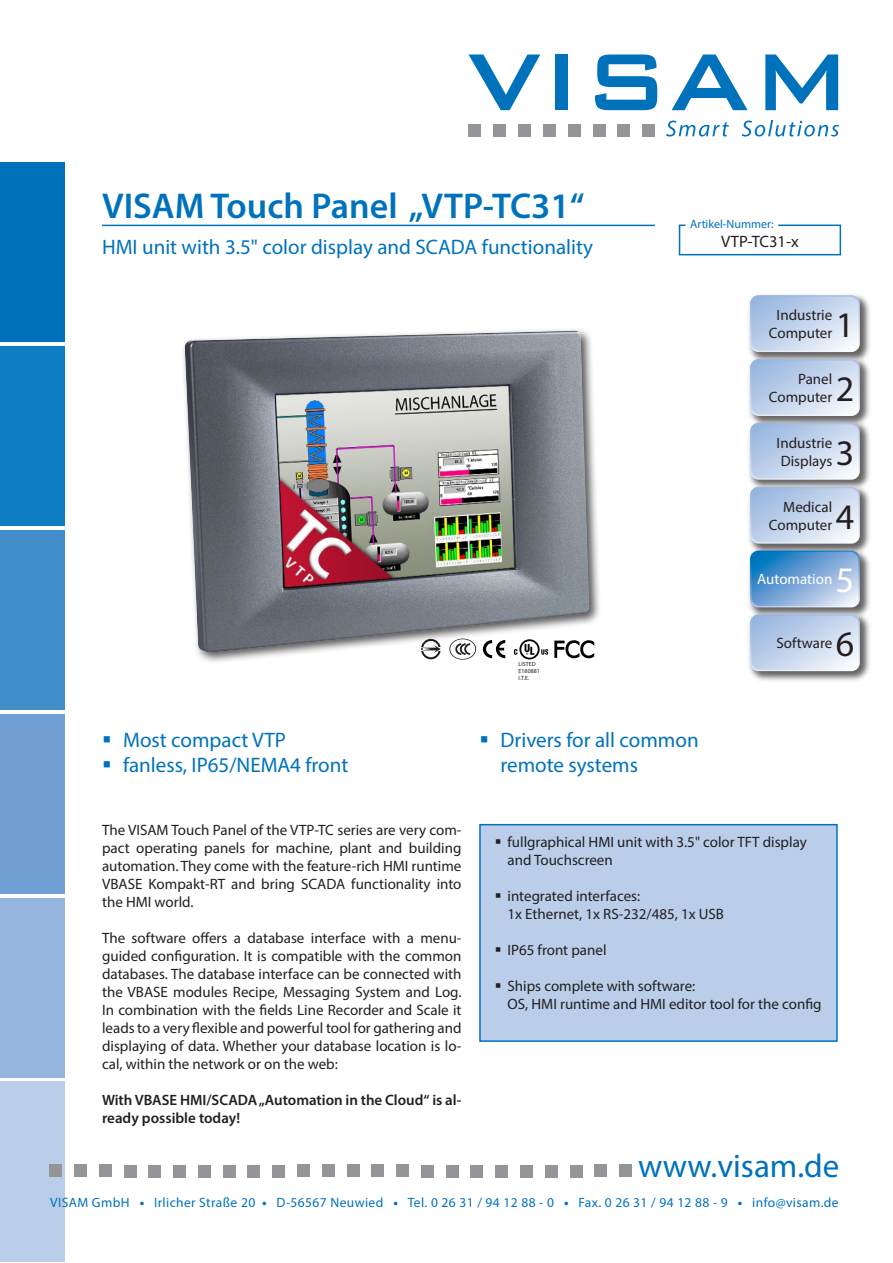
<style>
.page{position:relative;width:893px;height:1263px;background:#fff}
.page>*{position:absolute;margin:0;border:0;box-sizing:border-box;transform-origin:0 0}
.t1{font:600 36px "Myriad Pro";color:#0072bc}
.t2{font:36px "Myriad Pro";color:#231f20}
.t3{font:36px "Myriad Pro";color:#fff}
.t4{font:33px "Myriad Pro";color:#0072bc}
.t5{font:21px "Myriad Pro";color:#0072bc}
.t6{font:16.5px "Myriad Pro";color:#231f20}
.t7{font:15px/18px "Myriad Pro";color:#231f20;text-align:right}
.t8{font:600 15px/18px "Myriad Pro";color:#231f20}
.t9{font:15px "Myriad Pro";color:#fff}
.t10{font:13.5px "Myriad Pro";letter-spacing:.03em;color:#0072bc}
.t11{font:12px "Myriad Pro";color:#0072bc}
.t12{font:6px "Myriad Pro";color:#231f20}
.s1{font-weight:700}
</style>
<div class="page">
<img style="left:749px;top:295px;width:121px;height:61px">
<svg style="left:750px;top:295px;width:110px;height:57px;background:#c5d5ec"></svg>
<img style="left:749px;top:356px;width:121px;height:63px">
<svg style="left:750px;top:359px;width:110px;height:57px;background:#c5d5ec"></svg>
<div style="left:0;top:1081px;width:65px;height:181px;background:#bacde9"></div>
<div style="left:0;top:162px;width:65px;height:180px;background:#0072bc"></div>
<div style="left:0;top:346px;width:65px;height:180px;background:#0d7ec3"></div>
<div style="left:0;top:530px;width:65px;height:180px;background:#448dcb"></div>
<div style="left:0;top:714px;width:65px;height:179px;background:#70a0d5"></div>
<div style="left:0;top:898px;width:65px;height:179px;background:#95b5de"></div>
<div style="left:124px;top:1165px;width:12px;height:12px;background:#939598"></div>
<div style="left:149px;top:1165px;width:12px;height:12px;background:#939598"></div>
<div style="left:173px;top:1165px;width:13px;height:12px;background:#939598"></div>
<div style="left:198px;top:1165px;width:13px;height:12px;background:#939598"></div>
<div style="left:223px;top:1165px;width:12px;height:12px;background:#939598"></div>
<div style="left:248px;top:1165px;width:12px;height:12px;background:#939598"></div>
<div style="left:272px;top:1165px;width:13px;height:12px;background:#939598"></div>
<div style="left:50px;top:1164px;width:12px;height:13px;background:#939598"></div>
<div style="left:74px;top:1164px;width:13px;height:13px;background:#939598"></div>
<div style="left:99px;top:1164px;width:12px;height:13px;background:#939598"></div>
<div style="left:421px;top:1165px;width:13px;height:12px;background:#939598"></div>
<div style="left:446px;top:1165px;width:12px;height:12px;background:#939598"></div>
<div style="left:471px;top:1165px;width:12px;height:12px;background:#939598"></div>
<div style="left:495px;top:1165px;width:13px;height:12px;background:#939598"></div>
<div style="left:520px;top:1165px;width:13px;height:12px;background:#939598"></div>
<div style="left:545px;top:1165px;width:12px;height:12px;background:#939598"></div>
<div style="left:570px;top:1165px;width:12px;height:12px;background:#939598"></div>
<div style="left:297px;top:1164px;width:13px;height:13px;background:#939598"></div>
<div style="left:322px;top:1164px;width:12px;height:13px;background:#939598"></div>
<div style="left:347px;top:1164px;width:12px;height:13px;background:#939598"></div>
<div style="left:372px;top:1164px;width:12px;height:13px;background:#939598"></div>
<div style="left:396px;top:1164px;width:13px;height:13px;background:#939598"></div>
<div style="left:595px;top:1164px;width:12px;height:13px;background:#939598"></div>
<div style="left:619px;top:1164px;width:13px;height:13px;background:#939598"></div>
<svg style="left:679px;top:225px;width:162px;height:30px"></svg>
<img style="left:749px;top:419px;width:121px;height:64px">
<svg style="left:750px;top:423px;width:110px;height:57px;background:#c5d5eb"></svg>
<img style="left:749px;top:483px;width:121px;height:63px">
<svg style="left:750px;top:487px;width:110px;height:57px;background:#c5d4eb"></svg>
<img style="left:749px;top:546px;width:121px;height:65px">
<svg style="left:750px;top:550px;width:110px;height:57px;background:#76a8d6"></svg>
<img style="left:749px;top:611px;width:121px;height:70px">
<svg style="left:750px;top:614px;width:110px;height:57px;background:#c5d5ec"></svg>
<svg style="left:468px;top:54px;width:72px;height:56px"></svg>
<div style="left:555px;top:54px;width:13px;height:56px;background:#0072bc"></div>
<svg style="left:595px;top:54px;width:62px;height:56px"></svg>
<svg style="left:672px;top:54px;width:76px;height:56px"></svg>
<svg style="left:765px;top:54px;width:73px;height:56px"></svg>
<div style="left:468px;top:124px;width:13px;height:12px;background:#939598"></div>
<div style="left:493px;top:124px;width:13px;height:12px;background:#939598"></div>
<div style="left:518px;top:124px;width:13px;height:12px;background:#939598"></div>
<div style="left:543px;top:124px;width:12px;height:12px;background:#939598"></div>
<div style="left:568px;top:124px;width:12px;height:12px;background:#939598"></div>
<div style="left:593px;top:124px;width:12px;height:12px;background:#939598"></div>
<div style="left:618px;top:124px;width:12px;height:12px;background:#939598"></div>
<div style="left:642px;top:124px;width:13px;height:12px;background:#939598"></div>
<svg style="left:666px;top:121px;width:63px;height:16px"></svg>
<svg style="left:742px;top:120px;width:97px;height:17px"></svg>
<hr style="left:102px;top:225px;width:553px;height:1px;background:#0072bc">
<div style="left:479px;top:824px;width:359px;height:218px;background:#bacde9;border:2px solid #0072bc"></div>
<div style="left:181px;top:327px;width:421px;height:337px;background:#231f20;opacity:.75"></div>
<img style="left:184px;top:331px;width:405px;height:321px">
<p class="t1" style="left:102px;top:183px;width:484px">VISAM Touch Panel „VTP-TC31“</p>
<p class="t5" style="left:102px;top:234px;width:492px">HMI unit with 3.5" color display and SCADA functionality</p>
<p class="t6" style="left:721px;top:231px;width:79px">VTP-TC31-x</p>
<p class="t11" style="left:690px;top:216px;width:85px">Artikel-Nummer:</p>
<p class="t7" style="left:769px;top:306px;width:65px;text-align:center">Industrie<br>Computer</p>
<p class="t7" style="left:769px;top:370px;width:65px">Panel<br>Computer</p>
<h1 class="t2" style="left:836px;top:367px;width:20px">2</h1>
<h1 class="t2" style="left:836px;top:303px;width:20px">1</h1>
<p class="t7" style="left:777px;top:433px;width:57px;text-align:left">Industrie<br>Displays</p>
<h1 class="t2" style="left:836px;top:431px;width:20px">3</h1>
<p class="t7" style="left:769px;top:497px;width:65px">Medical<br>Computer</p>
<h1 class="t2" style="left:836px;top:494px;width:20px">4</h1>
<p class="t9" style="left:757px;top:570px;width:77px">Automation</p>
<h1 class="t3" style="left:836px;top:558px;width:20px">5</h1>
<p class="t12" style="left:519px;top:660px;width:19px">LISTED</p>
<p class="t12" style="left:519px;top:667px;width:23px">E180881</p>
<p class="t12" style="left:519px;top:674px;width:12px">I.T.E.</p>
<p class="t7" style="left:776px;top:634px;width:57px">Software</p>
<h1 class="t2" style="left:836px;top:622px;width:20px">6</h1>
<p class="t5" style="left:102px;top:726px;width:185px">▪ Most compact VTP</p>
<p class="t5" style="left:102px;top:752px;width:248px">▪ fanless, IP65/NEMA4 front</p>
<p class="t7" style="left:102px;top:821px;width:361px;text-align:justify">The VISAM Touch Panel of the VTP-TC series are very com&shy;pact operating panels for machine, plant and building automation. They come with the feature-rich HMI runtime VBASE Kompakt-RT and bring SCADA functionality into the HMI world.</p>
<p class="t7" style="left:102px;top:929px;width:361px;text-align:justify">The software offers a database interface with a menu&shy;guided configuration. It is compatible with the common databases. The database interface can be connected with the VBASE modules Recipe, Messaging System and Log.<br>In combination with the fields Line Recorder and Scale it leads to a very flexible and powerful tool for gathering and displaying of data. Whether your database location is lo&shy;cal, within the network or on the web:</p>
<p class="t8" style="left:102px;top:1091px;width:361px">With VBASE HMI/SCADA „Automation in the Cloud“ is al&shy;ready possible today!</p>
<p class="t5" style="left:479px;top:726px;width:221px">▪ Drivers for all common</p>
<p class="t5" style="left:500px;top:752px;width:139px">remote systems</p>
<p class="t7" style="left:507px;top:833px;width:301px;text-align:left;text-indent:-13px">▪ fullgraphical HMI unit with 3.5" color TFT display and Touchscreen</p>
<p class="t7" style="left:495px;top:887px;width:147px">▪ integrated interfaces:</p>
<p class="t7" style="left:507px;top:905px;width:218px">1x Ethernet, 1x RS-232/485, 1x USB</p>
<p class="t7" style="left:495px;top:941px;width:113px">▪ IP65 front panel</p>
<p class="t7" style="left:495px;top:977px;width:202px">▪ Ships complete with software:</p>
<p class="t7" style="left:507px;top:995px;width:316px">OS, HMI runtime and HMI editor tool for the config</p>
<h2 class="t4" style="left:638px;top:1145px;width:203px">www.visam.de</h2>
<p class="t10" style="left:50px;top:1194px;width:790px">VISAM GmbH <span class="s1">•</span> Irlicher Straße 20 <span class="s1">•</span> D-56567 Neuwied <span class="s1">•</span> Tel. 0 26 31 / 94 12 88 - 0 <span class="s1">•</span> Fax. 0 26 31 / 94 12 88 - 9 <span class="s1">•</span> info@visam.de</p>
</div>
